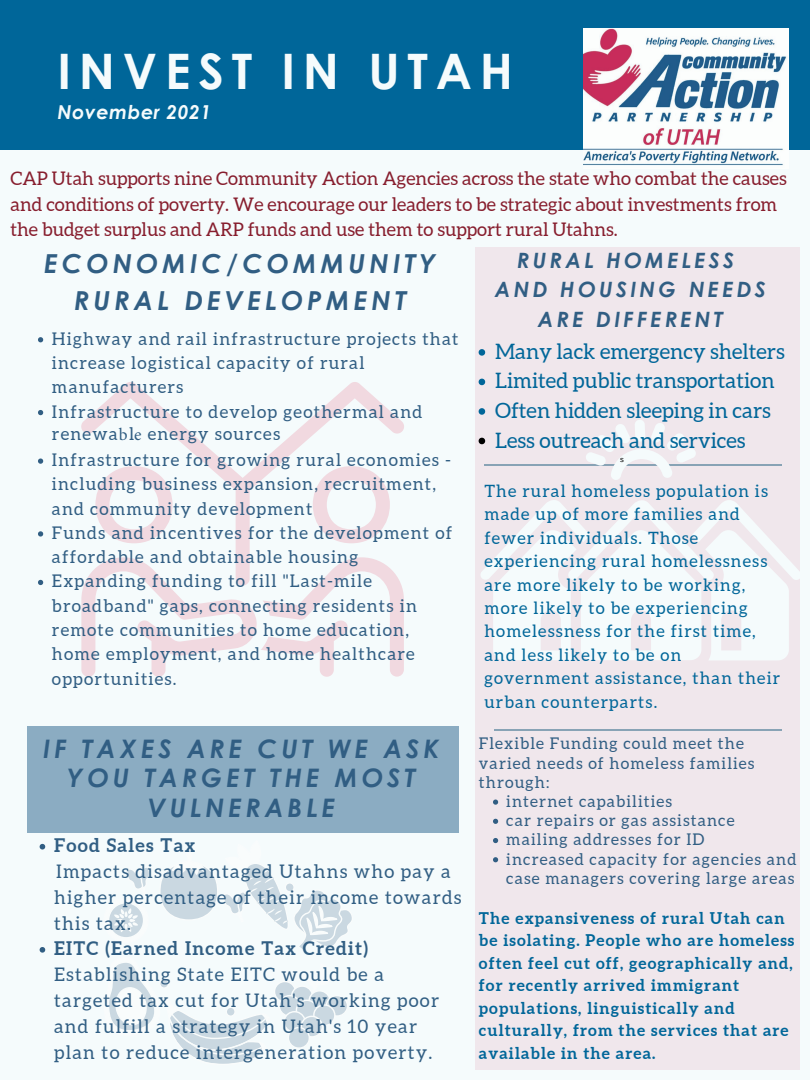
<style>
.page{position:relative;width:810px;height:1080px;background:#f5fbfc}
.page>*{position:absolute;margin:0;border:0;box-sizing:border-box;transform-origin:0 0}
.t1{font:700 48.94px "Century Gothic";letter-spacing:.16em;color:#f5fbfc}
.t2{font:italic 700 26.19px/36.6px "Century Gothic";letter-spacing:.16em;color:#315e83;text-align:center}
.t3{font:italic 700 25.5px/29.5px "Century Gothic";letter-spacing:.16em;color:#315e83;text-align:center}
.t4{font:21.25px "Aleo";color:#069}
.t5{font:italic 700 21.12px/29.2px "Century Gothic";letter-spacing:.16em;color:#315e83;text-align:center}
.t6{font:italic 700 19.19px "Century Gothic";letter-spacing:.03em;color:#f5fbfc}
.t7{font:18.75px/25.8px "Aleo";color:#871e2e}
.t8{font:18.69px/25.8px "Aleo";letter-spacing:.07em;color:#315e83}
.t9{font:700 18.69px "Aleo";letter-spacing:.07em;color:#315e83}
.t10{font:17.44px/24.2px "Aleo";letter-spacing:.07em;color:#315e83}
.t11{font:17px/23.4px "Aleo";letter-spacing:.07em;color:#069}
.t12{font:700 16.12px/22.5px "Aleo";letter-spacing:.07em;color:#069}
.t13{font:16.12px/19.2px "Aleo";letter-spacing:.07em;color:#315e83}
.t14{font:7.5px "Arimo";color:#000}
.s1{font-family:"Minion Pro"}
.s2{font-weight:700}
</style>
<div class="page">
<div style="left:0;top:0;width:810px;height:150px;background:#069"></div>
<div style="left:475px;top:247px;width:324px;height:822px;background:#f0e7ec"></div>
<hr style="left:484px;top:464px;width:298px;height:2px;background:#88a3b5">
<hr style="left:495px;top:729px;width:287px;height:2px;background:#88a3b5">
<img style="left:584px;top:29px;width:204px;height:136px">
<div style="left:27px;top:726px;width:421px;height:106px;background:#8bacc2"></div>
<div style="left:448px;top:726px;width:11px;height:106px;background:#8bacc2"></div>
<svg style="left:109px;top:864px;width:243px;height:200px"></svg>
<svg style="left:586px;top:420px;width:110px;height:60px"></svg>
<svg style="left:481px;top:498px;width:319px;height:162px"></svg>
<svg style="left:81px;top:382px;width:323px;height:295px"></svg>
<svg style="left:493px;top:800px;width:5px;height:5px"></svg>
<svg style="left:493px;top:819px;width:5px;height:5px"></svg>
<svg style="left:493px;top:838px;width:5px;height:5px"></svg>
<svg style="left:493px;top:857px;width:5px;height:5px"></svg>
<svg style="left:40px;top:844px;width:5px;height:6px"></svg>
<svg style="left:40px;top:947px;width:5px;height:6px"></svg>
<svg style="left:38px;top:337px;width:5px;height:5px"></svg>
<svg style="left:38px;top:410px;width:5px;height:5px"></svg>
<svg style="left:38px;top:459px;width:5px;height:5px"></svg>
<svg style="left:38px;top:531px;width:5px;height:6px"></svg>
<svg style="left:38px;top:580px;width:5px;height:5px"></svg>
<svg style="left:479px;top:349px;width:6px;height:7px"></svg>
<svg style="left:479px;top:379px;width:6px;height:6px"></svg>
<svg style="left:479px;top:408px;width:6px;height:7px"></svg>
<svg style="left:479px;top:438px;width:6px;height:6px"></svg>
<p class="t1" style="left:58px;top:40px;width:457px">INVEST IN UTAH</p>
<p class="t6" style="left:58px;top:100px;width:155px">November 2021</p>
<p class="t7" style="left:10px;top:165px;width:778px">CAP Utah supports nine Community Action Agencies across the state who combat the causes and conditions of poverty. We encourage our leaders to be strategic about investments from the budget surplus and ARP funds and use them to support rural Utahns.</p>
<p class="t2" style="left:44px;top:245px;width:393px">ECONOMIC/COMMUNITY<br>RURAL DEVELOPMENT</p>
<p class="t10" style="left:52px;top:327px;width:408px;line-height:23.9px">Highway and rail infrastructure projects that increase logistical capacity of rural manufacturers<br>Infrastructure to develop geothermal and renewa<span class="s1">b</span>l<span class="s1">e</span> energy sources</p>
<p class="t10" style="left:52px;top:448px;width:402px">Infrastructure for growing rural economies - including business expansion, recruitment, and community development<br>Funds and incentives for the development of affordable and obtainable housing Expanding funding to fill "Last-mile broadband" gaps, connecting residents in remote communities to home education, home employment, and home healthcare opportunities.</p>
<p class="t3" style="left:43px;top:733px;width:398px">IF TAXES ARE CUT WE ASK<br>YOU TARGET THE MOST<br>VULNERABLE</p>
<p class="t9" style="left:54px;top:835px;width:143px">Food Sales Tax</p>
<p class="t8" style="left:56px;top:859px;width:396px">Impacts disadvantaged Utahns who pay a</p>
<p class="t8" style="left:54px;top:884px;width:409px">higher percentage of their income towards</p>
<p class="t8" style="left:54px;top:910px;width:78px">this tax.</p>
<p class="t8" style="left:54px;top:936px;width:387px"><span class="s2">EITC (Earned Income Tax Credit)<br></span>Establishing State EITC would be a targeted tax cut for Utah's working poor and fulfill a strategy in Utah's 10 year plan to reduce intergeneration poverty.</p>
<p class="t5" style="left:517px;top:245px;width:218px">RURAL HOMELESS</p>
<p class="t5" style="left:495px;top:275px;width:272px">AND HOUSING NEEDS<br>ARE DIFFERENT</p>
<p class="t4" style="left:495px;top:339px;width:291px">Many lack emergency shelters</p>
<p class="t4" style="left:495px;top:369px;width:281px">Limited public transportation</p>
<p class="t4" style="left:495px;top:398px;width:277px">Often hidden sleeping in cars</p>
<p class="t4" style="left:495px;top:428px;width:252px">Less outreach and services</p>
<p class="t14" style="left:620px;top:455px;width:5px">s</p>
<p class="t11" style="left:484px;top:479px;width:297px">The rural homeless population is made up of more families and fewer individuals. Those experiencing rural homelessness are more likely to be working, more likely to be experiencing homelessness for the first time, and less likely to be on government assistance, than their urban counterparts.</p>
<p class="t13" style="left:479px;top:734px;width:277px">Flexible Funding could meet the varied needs of homeless families through:</p>
<p class="t13" style="left:506px;top:792px;width:167px">internet capabilities</p>
<p class="t13" style="left:506px;top:811px;width:230px">car repairs or gas assistance</p>
<p class="t13" style="left:506px;top:830px;width:200px">mailing addresses for ID</p>
<p class="t13" style="left:506px;top:849px;width:292px">increased capacity for agencies and case managers covering large areas</p>
<p class="t12" style="left:479px;top:907px;width:317px">The expansiveness of rural Utah can be isolating. People who are homeless often feel cut off, geographically and, for recently arrived immigrant populations, linguistically and culturally, from the services that are available in the area.</p>
</div>
